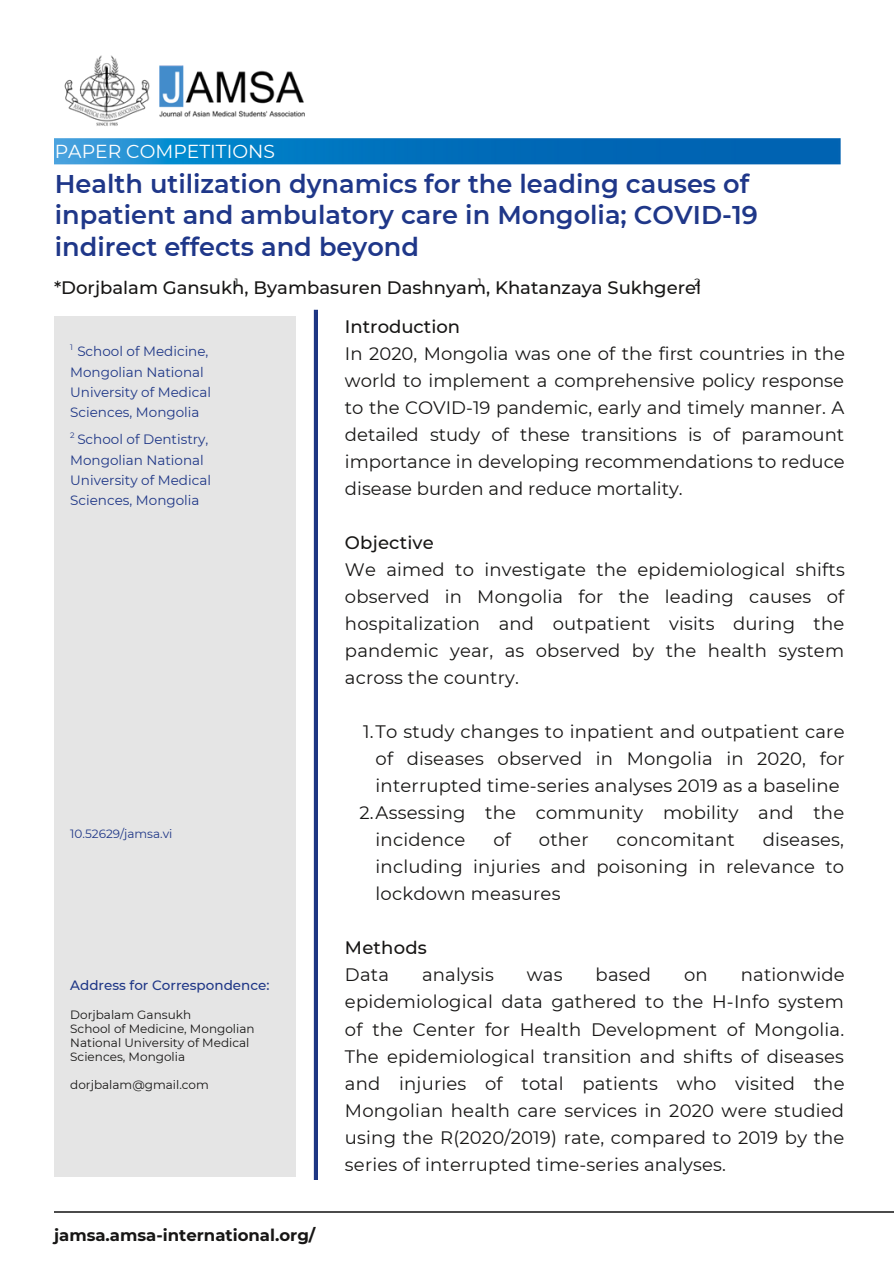
<style>
.page{position:relative;width:894px;height:1264px;background:#fff}
.page>*{position:absolute;margin:0;border:0;box-sizing:border-box;transform-origin:0 0}
.t1{font:600 25.65px/31.7px "Montserrat";color:#1f3789}
.t2{font:18.75px "Montserrat";color:#fff}
.t3{font:18px/27px "Montserrat";letter-spacing:.01em;color:#171615;text-align:justify}
.t4{font:500 18px "Montserrat";color:#171615}
.t5{font:700 16.5px "Montserrat";color:#171615}
.t6{font:13.5px "Montserrat";color:#1f3787}
.t7{font:500 13.5px "Montserrat";color:#1f3787}
.t8{font:12px/14px "Montserrat";color:#171615}
.t9{font:12px "Montserrat";color:#1f3787}
.t10{font:10.5px "Montserrat";color:#000}
.t11{font:7.8px "Montserrat";color:#1f3787}
</style>
<div class="page">
<div style="left:54px;top:316px;width:242px;height:860px;background:#e5e5e5"></div>
<img style="left:64px;top:55px;width:241px;height:71px">
<img style="left:54px;top:1211px;width:839px;height:1px">
<img style="left:55px;top:139px;width:785px;height:26px">
<img style="left:313px;top:309px;width:5px;height:869px">
<p class="t2" style="left:55px;top:139px;width:221px">PAPER COMPETITIONS</p>
<p class="t1" style="left:55px;top:167px;width:704px">Health utilization dynamics for the leading causes of inpatient and ambulatory care in Mongolia; COVID-19 indirect effects and beyond</p>
<p class="t10" style="left:235px;top:275px;width:5px">1</p>
<p class="t10" style="left:477px;top:275px;width:5px">1</p>
<p class="t10" style="left:694px;top:275px;width:7px">2</p>
<p class="t4" style="left:54px;top:276px;width:648px">*Dorjbalam Gansukh, Byambasuren Dashnyam, Khatanzaya Sukhgerel</p>
<p class="t11" style="left:70px;top:342px;width:4px">1</p>
<p class="t6" style="left:77px;top:343px;width:133px">School of Medicine,</p>
<p class="t6" style="left:70px;top:364px;width:135px">Mongolian National</p>
<p class="t6" style="left:70px;top:384px;width:142px">University of Medical</p>
<p class="t6" style="left:70px;top:404px;width:131px">Sciences, Mongolia</p>
<p class="t11" style="left:70px;top:430px;width:6px">2</p>
<p class="t6" style="left:77px;top:431px;width:133px">School of Dentistry,</p>
<p class="t6" style="left:70px;top:451px;width:135px">Mongolian National</p>
<p class="t6" style="left:70px;top:472px;width:142px">University of Medical</p>
<p class="t6" style="left:70px;top:492px;width:131px">Sciences, Mongolia</p>
<p class="t9" style="left:70px;top:826px;width:104px">10.52629/jamsa.vi</p>
<p class="t7" style="left:70px;top:976px;width:201px">Address for Correspondence:</p>
<p class="t8" style="left:70px;top:1007px;width:122px">Dorjbalam Gansukh</p>
<p class="t8" style="left:70px;top:1021px;width:186px">School of Medicine, Mongolian<br>National University of Medical<br>Sciences, Mongolia</p>
<p class="t8" style="left:70px;top:1077px;width:140px">dorjbalam@gmail.com</p>
<p class="t5" style="left:54px;top:1225px;width:263px">jamsa.amsa-international.org/</p>
<p class="t4" style="left:345px;top:315px;width:117px">Introduction</p>
<p class="t3" style="left:345px;top:339px;width:501px">In 2020, Mongolia was one of the first countries in the world to implement a comprehensive policy response to the COVID-19 pandemic, early and timely manner. A detailed study of these transitions is of paramount importance in developing recommendations to reduce disease burden and reduce mortality.</p>
<p class="t4" style="left:345px;top:531px;width:90px">Objective</p>
<p class="t3" style="left:345px;top:556px;width:501px">We aimed to investigate the epidemiological shifts observed in Mongolia for the leading causes of hospitalization and outpatient visits during the pandemic year, as observed by the health system across the country.</p>
<p class="t3" style="left:375px;top:718px;width:470px;text-indent:-12px">1.To study changes to inpatient and outpatient care of diseases observed in Mongolia in 2020, for interrupted time-series analyses 2019 as a baseline</p>
<p class="t3" style="left:375px;top:799px;width:470px;text-indent:-16px">2.Assessing the community mobility and the incidence</p>
<p class="t3" style="left:493px;top:826px;width:19px">of</p>
<p class="t3" style="left:538px;top:826px;width:51px">other</p>
<p class="t3" style="left:616px;top:826px;width:120px">concomitant</p>
<p class="t3" style="left:375px;top:826px;width:470px;text-indent:387px">diseases, including injuries and poisoning in relevance to lockdown measures</p>
<p class="t4" style="left:345px;top:937px;width:83px">Methods</p>
<p class="t3" style="left:345px;top:961px;width:45px">Data</p>
<p class="t3" style="left:422px;top:961px;width:73px">analysis</p>
<p class="t3" style="left:526px;top:961px;width:37px">was</p>
<p class="t3" style="left:595px;top:961px;width:57px">based</p>
<p class="t3" style="left:684px;top:961px;width:25px">on</p>
<p class="t3" style="left:345px;top:961px;width:501px;text-indent:396px">nationwide epidemiological data gathered to the H-Info system of the Center for Health Development of Mongolia.<br>The epidemiological transition and shifts of diseases and injuries of total patients who visited the Mongolian health care services in 2020 were studied using the R(2020/2019) rate, compared to 2019 by the series of interrupted time-series analyses.</p>
</div>
